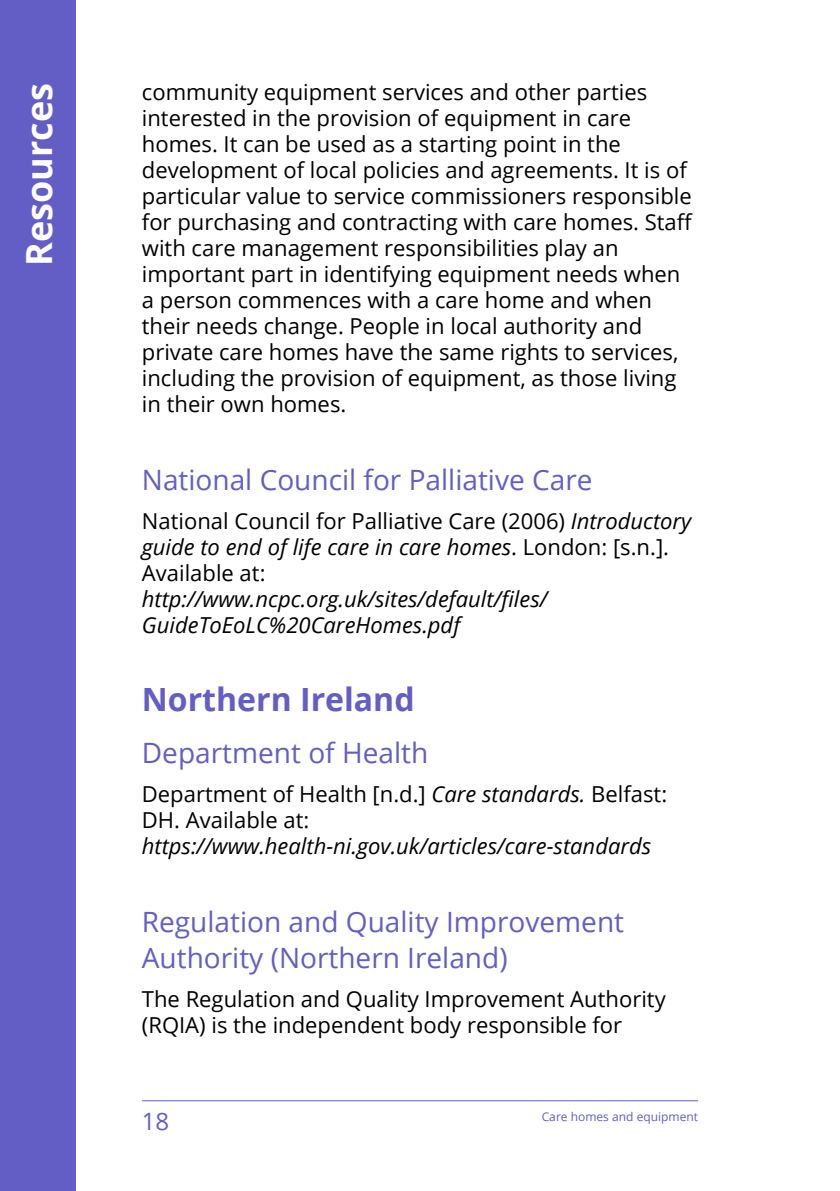
<style>
.page{position:relative;width:840px;height:1191px;background:#fff}
.page>*{position:absolute;margin:0;border:0;box-sizing:border-box;transform-origin:0 0}
.t1{font:700 36px "Open Sans";color:#fff}
.t2{font:700 32px "Open Sans";color:#635dc6}
.t3{font:28px/36px "Open Sans";color:#635dc6}
.t4{font:24px "Open Sans";color:#635dc6}
.t5{font:22px/26px "Open Sans";color:#000}
.t6{font:italic 22px/26px "Open Sans";color:#000}
.t7{font:12px "Open Sans";color:#635dc6}
.s1{font-style:italic}
</style>
<div class="page">
<hr style="left:142px;top:1100px;width:555px;height:1px;background:#635dc6">
<div style="left:0;top:0;width:75px;height:1191px;background:#635dc6"></div>
<h1 class="t1" style="left:14px;top:266px;width:184px;rotate:-90deg">Resources</h1>
<p class="t5" style="left:142px;top:78px;width:552px">community equipment services and other parties interested in the provision of equipment in care homes. It can be used as a starting point in the development of local policies and agreements. It is of particular value to service commissioners responsible for purchasing and contracting with care homes. Staff with care management responsibilities play an important part in identifying equipment needs when a person commences with a care home and when their needs change. People in local authority and private care homes have the same rights to services, including the provision of equipment, as those living in their own homes.</p>
<p class="t3" style="left:142px;top:461px;width:452px">National Council for Palliative Care</p>
<p class="t5" style="left:142px;top:507px;width:550px">National Council for Palliative Care (2006) <span class="s1">Introductory guide to end of life care in care homes</span>. London: [s.n.].<br>Available at:</p>
<p class="t6" style="left:142px;top:585px;width:407px">http://www.ncpc.org.uk/sites/default/files/<br>GuideToEoLC%20CareHomes.pdf</p>
<h2 class="t2" style="left:142px;top:677px;width:274px">Northern Ireland</h2>
<p class="t3" style="left:142px;top:734px;width:288px">Department of Health</p>
<p class="t5" style="left:142px;top:780px;width:526px">Department of Health [n.d.] <span class="s1">Care standards.</span> Belfast:<br>DH. Available at:</p>
<p class="t6" style="left:142px;top:832px;width:510px">https://www.health-ni.gov.uk/articles/care-standards</p>
<p class="t3" style="left:142px;top:903px;width:483px">Regulation and Quality Improvement<br>Authority (Northern Ireland)</p>
<p class="t5" style="left:142px;top:985px;width:525px">The Regulation and Quality Improvement Authority (RQIA) is the independent body responsible for</p>
<p class="t4" style="left:142px;top:1104px;width:29px">18</p>
<p class="t7" style="left:541px;top:1108px;width:158px">Care homes and equipment</p>
</div>
